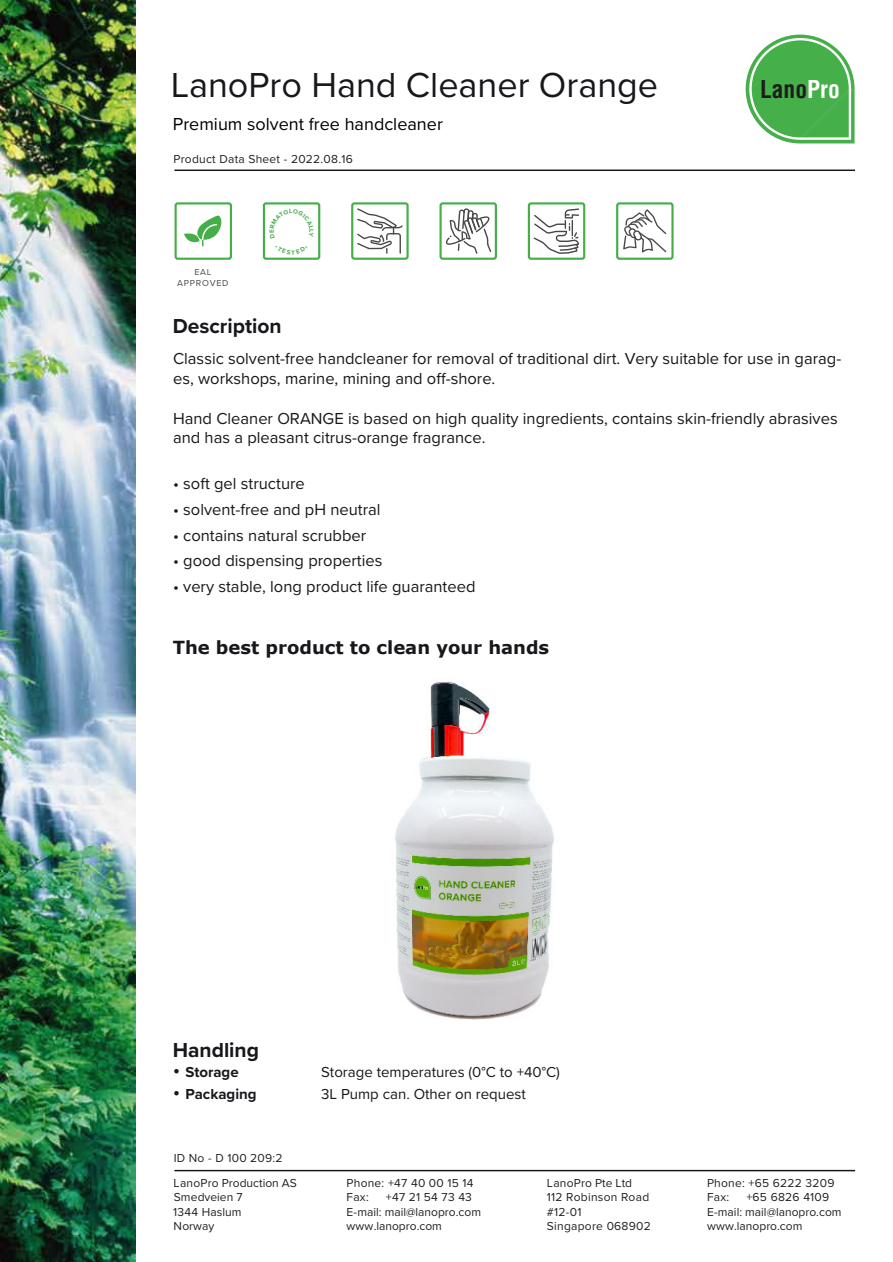
<style>
.page{position:relative;width:893px;height:1262px;background:#fff}
.page>*{position:absolute;margin:0;border:0;box-sizing:border-box;transform-origin:0 0}
.t1{font:36px "Proxima Nova";color:#1a171c}
.t2{font:700 condensed 24px "Helvetica LT Std";color:#1d1d1b}
.t3{font:700 21px "Proxima Nova";color:#1a171c}
.t4{font:700 18px "Verdana";color:#1a171c}
.t5{font:18px "Proxima Nova";color:#000}
.t6{font:16.5px/19.8px "Proxima Nova";color:#1a171c}
.t7{font:15px "Proxima Nova";color:#1b161b}
.t8{font:700 15px "Proxima Nova";color:#1a171c}
.t9{font:12px/14.4px "Proxima Nova";letter-spacing:.02em;color:#231f20}
.t10{font:12px/14.4px "Proxima Nova";color:#231f20}
.t11{font:9px/10.8px "Proxima Nova";letter-spacing:.08em;color:#4b4b4d;text-align:center}
.t12{font:700 6.3px "Proxima Nova";color:#44ae49}
.s1{color:#fff}
.s2{color:#1b161b}
</style>
<div class="page">
<hr style="left:174px;top:1169px;width:681px;height:2px;background:#1a171c">
<hr style="left:174px;top:169px;width:681px;height:2px;background:#1a171c">
<img style="left:0;top:0;width:136px;height:1261px">
<img style="left:395px;top:681px;width:159px;height:339px">
<div style="left:174px;top:202px;width:58px;height:58px;border:2px solid #44ae49;border-radius:2px"></div>
<svg style="left:184px;top:215px;width:38px;height:32px"></svg>
<div style="left:263px;top:202px;width:57px;height:58px;border:2px solid #44ae49;border-radius:2px"></div>
<div style="left:351px;top:202px;width:57px;height:58px;border:2px solid #44ae49;border-radius:2px"></div>
<svg style="left:357px;top:208px;width:45px;height:46px"></svg>
<div style="left:439px;top:202px;width:58px;height:58px;border:2px solid #44ae49;border-radius:2px"></div>
<svg style="left:445px;top:208px;width:46px;height:46px"></svg>
<div style="left:528px;top:202px;width:57px;height:58px;border:2px solid #44ae49;border-radius:2px"></div>
<svg style="left:533px;top:208px;width:46px;height:46px"></svg>
<div style="left:616px;top:202px;width:57px;height:58px;border:2px solid #44ae49;border-radius:2px"></div>
<svg style="left:623px;top:209px;width:43px;height:43px"></svg>
<svg style="left:745px;top:35px;width:109px;height:108px"></svg>
<h1 class="t1" style="left:171px;top:70px;width:489px">LanoPro Hand Cleaner Orange</h1>
<p class="t5" style="left:173px;top:117px;width:272px">Premium solvent free handcleaner</p>
<p class="t9" style="left:173px;top:153px;width:181px">Product Data Sheet - 2022.08.16</p>
<p class="t11" style="left:177px;top:267px;width:53px">EAL<br>APPROVED</p>
<p class="t12" style="left:269px;top:233px;width:5px;rotate:-90deg">E</p>
<p class="t12" style="left:314px;top:229px;width:5px;rotate:90deg">L</p>
<p class="t3" style="left:173px;top:317px;width:110px">Description</p>
<h2 class="t2" style="left:760px;top:76px;width:81px">Lano<span class="s1">Pro</span></h2>
<p class="t6" style="left:173px;top:350px;width:669px">Classic solvent-free handcleaner for removal of traditional dirt. Very suitable for use in garag&shy;es, workshops, marine, mining and off-shore.</p>
<p class="t6" style="left:173px;top:409px;width:666px">Hand Cleaner ORANGE is based on high quality ingredients, contains skin-friendly abrasives and has a pleasant citrus-orange fragrance.</p>
<p class="t6" style="left:173px;top:474px;width:133px">• soft gel structure</p>
<p class="t6" style="left:173px;top:500px;width:209px">• solvent-free and pH neutral</p>
<p class="t6" style="left:173px;top:526px;width:195px">• contains natural scrubber</p>
<p class="t6" style="left:173px;top:552px;width:211px">• good dispensing properties</p>
<p class="t6" style="left:173px;top:578px;width:304px">• very stable, long product life guaranteed</p>
<p class="t4" style="left:173px;top:640px;width:378px">The best product to clean your hands</p>
<p class="t3" style="left:173px;top:1041px;width:88px">Handling</p>
<p class="t8" style="left:173px;top:1065px;width:67px"><span class="s2">•</span> Storage</p>
<p class="t7" style="left:321px;top:1065px;width:240px">Storage temperatures (0°C to +40°C)</p>
<p class="t8" style="left:173px;top:1087px;width:85px"><span class="s2">•</span> Packaging</p>
<p class="t7" style="left:321px;top:1087px;width:206px">3L Pump can. Other on request</p>
<p class="t9" style="left:174px;top:1151px;width:110px">ID No - D 100 209:2</p>
<p class="t9" style="left:346px;top:1176px;width:129px">Phone: +47 40 00 15 14</p>
<p class="t10" style="left:346px;top:1205px;width:136px">E-mail: mail@lanopro.com www.lanopro.com</p>
<p class="t9" style="left:707px;top:1176px;width:129px">Phone: +65 6222 3209</p>
<p class="t10" style="left:173px;top:1176px;width:125px">LanoPro Production AS<br>Smedveien 7<br>1344 Haslum<br>Norway</p>
<p class="t9" style="left:547px;top:1176px;width:104px">LanoPro Pte Ltd<br>112 Robinson Road</p>
<p class="t9" style="left:346px;top:1190px;width:24px">Fax:</p>
<p class="t9" style="left:386px;top:1190px;width:88px">+47 21 54 73 43</p>
<p class="t9" style="left:707px;top:1190px;width:24px">Fax:</p>
<p class="t9" style="left:746px;top:1190px;width:84px">+65 6826 4109</p>
<p class="t9" style="left:547px;top:1205px;width:36px">#12-01</p>
<p class="t10" style="left:707px;top:1204px;width:136px">E-mail: mail@lanopro.com www.lanopro.com</p>
<p class="t9" style="left:547px;top:1219px;width:105px">Singapore 068902</p>
</div>
